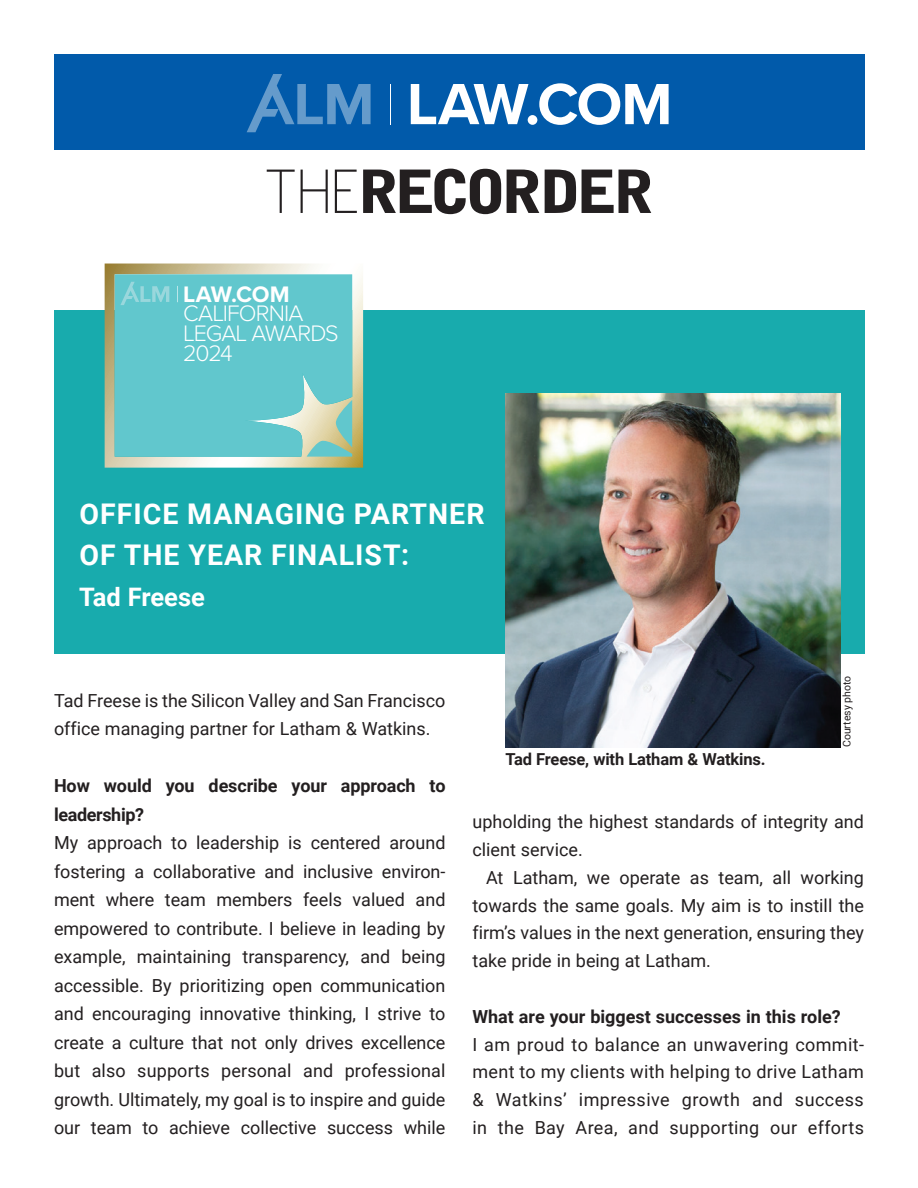
<style>
.page{position:relative;width:918px;height:1188px;background:#fff}
.page>*{position:absolute;margin:0;border:0;box-sizing:border-box;transform-origin:0 0}
.t1{font:700 28.5px/40.8px "Roboto";letter-spacing:.035em;color:#fff}
.t2{font:700 25.5px "Roboto";color:#fff}
.t3{font:300 23.25px/19.6px "Proxima Nova";letter-spacing:-.04em;color:#fff}
.t4{font:700 23.25px "Proxima Nova";letter-spacing:-.01em;color:#fff}
.t5{font:18px/28.5px "Roboto";color:#231f20;text-align:justify}
.t6{font:700 18px/28.5px "Roboto";letter-spacing:-.005em;color:#231f20}
.t7{font:700 16.5px "Roboto";letter-spacing:-.01em;color:#231f20}
.t8{font:10.5px "Roboto";color:#231f20}
</style>
<div class="page">
<div style="left:54px;top:310px;width:810px;height:344px;background:#18abad"></div>
<svg style="left:105px;top:264px;width:258px;height:204px;background:#d4cca8"></svg>
<svg style="left:115px;top:274px;width:237px;height:183px;background:#69c8cc"></svg>
<img style="left:505px;top:393px;width:335px;height:354px">
<div style="left:54px;top:54px;width:810px;height:95px;background:#015aaa"></div>
<hr style="left:391px;top:84px;width:1px;height:40px;background:#fff">
<svg style="left:247px;top:75px;width:124px;height:57px"></svg>
<svg style="left:411px;top:84px;width:117px;height:40px"></svg>
<div style="left:528px;top:115px;width:9px;height:10px;background:#fff;border-radius:50%"></div>
<svg style="left:539px;top:83px;width:130px;height:42px"></svg>
<svg style="left:267px;top:170px;width:28px;height:43px"></svg>
<svg style="left:335px;top:170px;width:22px;height:43px"></svg>
<svg style="left:301px;top:170px;width:27px;height:43px"></svg>
<svg style="left:545px;top:170px;width:31px;height:43px"></svg>
<svg style="left:507px;top:170px;width:32px;height:43px"></svg>
<svg style="left:582px;top:170px;width:69px;height:43px"></svg>
<svg style="left:363px;top:169px;width:138px;height:45px"></svg>
<svg style="left:858px;top:54px;width:7px;height:371px"></svg>
<p class="t4" style="left:183px;top:277px;width:108px">LAW.COM</p>
<p class="t3" style="left:183px;top:302px;width:157px">CALIFORNIA<br>LEGAL AWARDS<br>2024</p>
<h1 class="t1" style="left:80px;top:493px;width:407px">OFFICE MANAGING PARTNER<br>OF THE YEAR FINALIST:</h1>
<h2 class="t2" style="left:79px;top:579px;width:127px">Tad Freese</h2>
<p class="t5" style="left:54px;top:686px;width:393px">Tad Freese is the Silicon Valley and San Francisco office managing partner for Latham &amp; Watkins.</p>
<p class="t6" style="left:54px;top:771px;width:393px">How would you describe your approach to leadership?</p>
<p class="t5" style="left:54px;top:828px;width:393px">My approach to leadership is centered around fostering a collaborative and inclusive environ&shy;ment where team members feels valued and empowered to contribute. I believe in leading by example, maintaining transparency, and being accessible. By prioritizing open communication and encouraging innovative thinking, I strive to create a culture that not only drives excellence but also supports personal and professional growth. Ultimately, my goal is to inspire and guide our team to achieve collective success while</p>
<p class="t7" style="left:505px;top:747px;width:262px">Tad Freese, with Latham &amp; Watkins.</p>
<p class="t8" style="left:839px;top:747px;width:73px;rotate:-90deg">Courtesy photo</p>
<p class="t5" style="left:472px;top:807px;width:393px;line-height:27.8px">upholding the highest standards of integrity and client service.</p>
<p class="t5" style="left:472px;top:863px;width:393px;line-height:27.8px;text-indent:14px">At Latham, we operate as team, all working towards the same goals. My aim is to instill the firm’s values in the next generation, ensuring they take pride in being at Latham.</p>
<p class="t6" style="left:472px;top:1001px;width:370px">What are your biggest successes in this role?</p>
<p class="t5" style="left:472px;top:1030px;width:393px;line-height:27.8px">I am proud to balance an unwavering commit&shy;ment to my clients with helping to drive Latham &amp; Watkins’ impressive growth and success in the Bay Area, and supporting our efforts</p>
</div>
